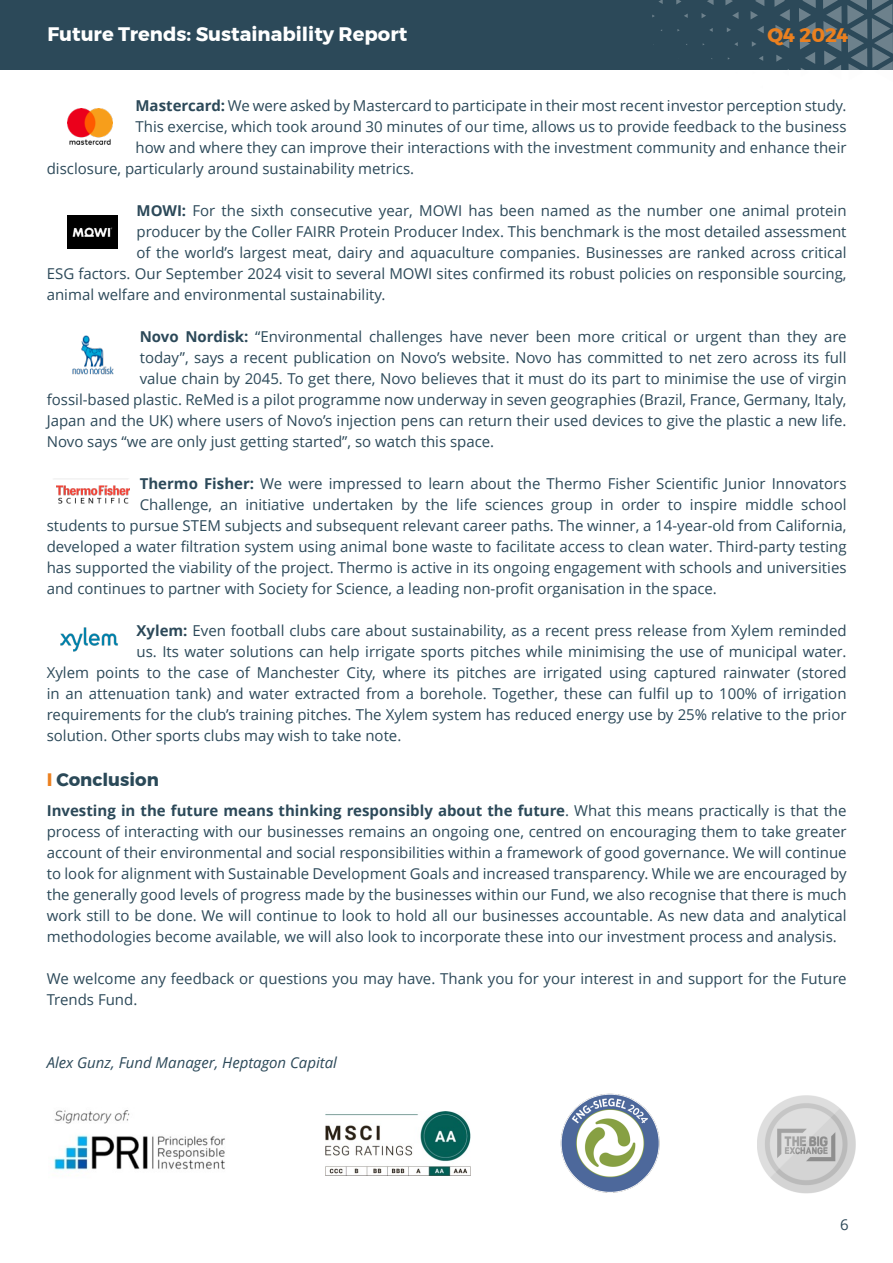
<style>
.page{position:relative;width:893px;height:1263px;background:#fff}
.page>*{position:absolute;margin:0;border:0;box-sizing:border-box;transform-origin:0 0}
.t1{font:700 19.5px "Montserrat";color:#fff}
.t2{font:700 19.5px "Montserrat";color:#eb801f}
.t3{font:700 18px "Montserrat";color:#2a4958}
.t4{font:15px/21px "Open Sans";color:#2c4959;text-align:justify}
.t5{font:italic 15px "Open Sans";color:#2c4959}
.s1{font-weight:700}
.s2{color:#eb801f}
</style>
<div class="page">
<div style="left:0;top:0;width:893px;height:69px;background:#2c4959"></div>
<svg style="left:684px;top:14px;width:4px;height:4px"></svg>
<svg style="left:701px;top:13px;width:5px;height:5px"></svg>
<svg style="left:659px;top:0;width:4px;height:4px"></svg>
<svg style="left:676px;top:0;width:5px;height:5px"></svg>
<svg style="left:707px;top:0;width:7px;height:5px"></svg>
<svg style="left:727px;top:27px;width:4px;height:5px"></svg>
<svg style="left:725px;top:0;width:8px;height:5px"></svg>
<svg style="left:732px;top:12px;width:7px;height:7px"></svg>
<svg style="left:752px;top:41px;width:4px;height:6px"></svg>
<svg style="left:759px;top:56px;width:4px;height:5px"></svg>
<svg style="left:757px;top:26px;width:7px;height:7px"></svg>
<svg style="left:776px;top:55px;width:6px;height:7px"></svg>
<svg style="left:750px;top:0;width:14px;height:19px"></svg>
<svg style="left:774px;top:0;width:16px;height:48px"></svg>
<svg style="left:799px;top:0;width:17px;height:70px"></svg>
<svg style="left:823px;top:0;width:70px;height:70px"></svg>
<img style="left:60px;top:627px;width:58px;height:25px">
<img style="left:53px;top:1110px;width:172px;height:60px">
<img style="left:757px;top:1095px;width:98px;height:98px">
<img style="left:326px;top:1112px;width:145px;height:64px">
<img style="left:560px;top:1093px;width:100px;height:100px">
<img style="left:67px;top:215px;width:50px;height:33px">
<img style="left:67px;top:108px;width:45px;height:36px">
<img style="left:73px;top:336px;width:41px;height:38px">
<hr style="left:53px;top:479px;width:75px;height:1px;background:#efefef">
<img style="left:56px;top:486px;width:73px;height:17px">
<h1 class="t1" style="left:47px;top:19px;width:361px">Future Trends: Sustainability Report</h1>
<h1 class="t2" style="left:768px;top:20px;width:83px">Q4 2024</h1>
<p class="t4" style="left:135px;top:94px;width:713px"><span class="s1">Mastercard:</span> We were asked by Mastercard to participate in their most recent investor perception study.</p>
<p class="t4" style="left:135px;top:115px;width:713px">This exercise, which took around 30 minutes of our time, allows us to provide feedback to the business</p>
<p class="t4" style="left:135px;top:136px;width:713px">how and where they can improve their interactions with the investment community and enhance their</p>
<p class="t4" style="left:47px;top:157px;width:369px">disclosure, particularly around sustainability metrics.</p>
<p class="t4" style="left:137px;top:199px;width:711px"><span class="s1">MOWI:</span> For the sixth consecutive year, MOWI has been named as the number one animal protein</p>
<p class="t4" style="left:137px;top:220px;width:711px">producer by the Coller FAIRR Protein Producer Index. This benchmark is the most detailed assessment</p>
<p class="t4" style="left:137px;top:241px;width:711px">of the world’s largest meat, dairy and aquaculture companies. Businesses are ranked across critical</p>
<p class="t4" style="left:47px;top:262px;width:801px">ESG factors. Our September 2024 visit to several MOWI sites confirmed its robust policies on responsible sourcing,</p>
<p class="t4" style="left:47px;top:283px;width:340px">animal welfare and environmental sustainability.</p>
<p class="t4" style="left:140px;top:325px;width:708px"><span class="s1">Novo Nordisk:</span> “Environmental challenges have never been more critical or urgent than they are</p>
<p class="t4" style="left:140px;top:346px;width:708px">today”, says a recent publication on Novo’s website. Novo has committed to net zero across its full</p>
<p class="t4" style="left:140px;top:367px;width:708px">value chain by 2045. To get there, Novo believes that it must do its part to minimise the use of virgin</p>
<p class="t4" style="left:47px;top:388px;width:801px">fossil-based plastic. ReMed is a pilot programme now underway in seven geographies (Brazil, France, Germany, Italy,</p>
<p class="t4" style="left:47px;top:409px;width:801px">Japan and the UK) where users of Novo’s injection pens can return their used devices to give the plastic a new life.</p>
<p class="t4" style="left:47px;top:430px;width:449px">Novo says “we are only just getting started”, so watch this space.</p>
<p class="t4" style="left:140px;top:472px;width:708px"><span class="s1">Thermo Fisher:</span> We were impressed to learn about the Thermo Fisher Scientific Junior Innovators</p>
<p class="t4" style="left:140px;top:493px;width:708px">Challenge, an initiative undertaken by the life sciences group in order to inspire middle school</p>
<p class="t4" style="left:47px;top:514px;width:801px">students to pursue STEM subjects and subsequent relevant career paths. The winner, a 14-year-old from California,</p>
<p class="t4" style="left:47px;top:535px;width:801px">developed a water filtration system using animal bone waste to facilitate access to clean water. Third-party testing</p>
<p class="t4" style="left:47px;top:556px;width:801px">has supported the viability of the project. Thermo is active in its ongoing engagement with schools and universities</p>
<p class="t4" style="left:47px;top:577px;width:672px">and continues to partner with Society for Science, a leading non-profit organisation in the space.</p>
<p class="t4" style="left:137px;top:619px;width:712px"><span class="s1">Xylem:</span> Even football clubs care about sustainability, as a recent press release from Xylem reminded</p>
<p class="t4" style="left:137px;top:640px;width:711px">us. Its water solutions can help irrigate sports pitches while minimising the use of municipal water.</p>
<p class="t4" style="left:47px;top:661px;width:801px">Xylem points to the case of Manchester City, where its pitches are irrigated using captured rainwater (stored</p>
<p class="t4" style="left:47px;top:682px;width:801px">in an attenuation tank) and water extracted from a borehole. Together, these can fulfil up to 100% of irrigation</p>
<p class="t4" style="left:47px;top:703px;width:801px">requirements for the club’s training pitches. The Xylem system has reduced energy use by 25% relative to the prior</p>
<p class="t4" style="left:47px;top:724px;width:356px">solution. Other sports clubs may wish to take note.</p>
<p class="t3" style="left:47px;top:765px;width:114px"><span class="s2">I</span> Conclusion</p>
<p class="t4" style="left:47px;top:799px;width:801px"><span class="s1">Investing in the future means thinking responsibly about the future</span>. What this means practically is that the process of interacting with our businesses remains an ongoing one, centred on encouraging them to take greater account of their environmental and social responsibilities within a framework of good governance. We will continue to look for alignment with Sustainable Development Goals and increased transparency. While we are encouraged by the generally good levels of progress made by the businesses within our Fund, we also recognise that there is much work still to be done. We will continue to look to hold all our businesses accountable. As new data and analytical methodologies become available, we will also look to incorporate these into our investment process and analysis.</p>
<p class="t4" style="left:47px;top:967px;width:801px">We welcome any feedback or questions you may have. Thank you for your interest in and support for the Future<br>Trends Fund.</p>
<p class="t5" style="left:47px;top:1052px;width:292px">Alex Gunz, Fund Manager, Heptagon Capital</p>
<p class="t4" style="left:840px;top:1213px;width:10px">6</p>
</div>
